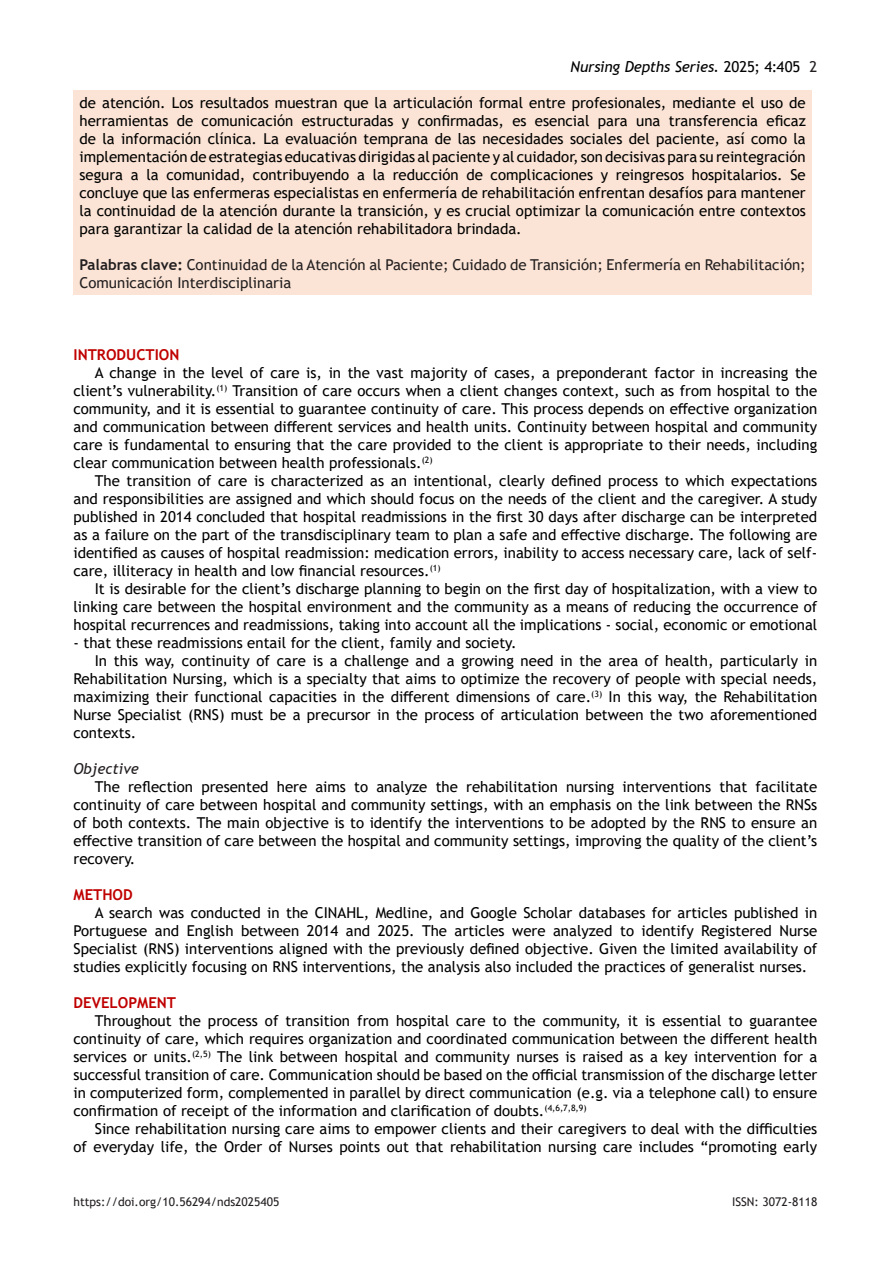
<style>
.page{position:relative;width:893px;height:1263px;background:#fff}
.page>*{position:absolute;margin:0;border:0;box-sizing:border-box;transform-origin:0 0}
.Heading_1{font:15px/18px "Trebuchet MS";color:#000;text-align:justify}
.t1{font:15px/18px "Trebuchet MS";color:#231f20}
.t2{font:italic 15px "Trebuchet MS";letter-spacing:-.01em;color:#000}
.Heading_1-2{font:700 15px "Trebuchet MS";color:#c00000}
.Heading_1-3{font:italic 15px "Trebuchet MS";color:#231f20}
.t3{font:12px "Trebuchet MS";color:#231f20}
.s1{font-style:normal}
.s2{font-style:normal;color:#231f20}
.s3{font-weight:700}
</style>
<div class="page">
<div style="left:74px;top:90px;width:738px;height:204px;background:#fbe4d5"></div>
<p class="t2" style="left:570px;top:58px;width:248px">Nursing Depths Series. <span class="s1">2025; 4:405</span> <span class="s2">2</span></p>
<p class="Heading_1" style="left:80px;top:94px;width:728px">de atención. Los resultados muestran que la articulación formal entre profesionales, mediante el uso de herramientas de comunicación estructuradas y confirmadas, es esencial para una transferencia eficaz de la información clínica. La evaluación temprana de las necesidades sociales del paciente, así como la implementación de estrategias educativas dirigidas al paciente y al cuidador, son decisivas para su reintegración segura a la comunidad, contribuyendo a la reducción de complicaciones y reingresos hospitalarios. Se concluye que las enfermeras especialistas en enfermería de rehabilitación enfrentan desafíos para mantener la continuidad de la atención durante la transición, y es crucial optimizar la comunicación entre contextos para garantizar la calidad de la atención rehabilitadora brindada.</p>
<p class="t1" style="left:80px;top:256px;width:728px"><span class="s3">Palabras clave:</span> Continuidad de la Atención al Paciente; Cuidado de Transición; Enfermería en Rehabilitación;<br>Comunicación Interdisciplinaria</p>
<p class="Heading_1-2" style="left:74px;top:345px;width:107px">INTRODUCTION</p>
<p class="Heading_1" style="left:74px;top:364px;width:745px;text-indent:21px">A change in the level of care is, in the vast majority of cases, a preponderant factor in increasing the client’s vulnerability.<sup>(1)</sup> Transition of care occurs when a client changes context, such as from hospital to the community, and it is essential to guarantee continuity of care. This process depends on effective organization and communication between different services and health units. Continuity between hospital and community care is fundamental to ensuring that the care provided to the client is appropriate to their needs, including clear communication between health professionals.<sup>(2)</sup></p>
<p class="Heading_1" style="left:74px;top:472px;width:745px;text-indent:21px">The transition of care is characterized as an intentional, clearly defined process to which expectations and responsibilities are assigned and which should focus on the needs of the client and the caregiver. A study published in 2014 concluded that hospital readmissions in the first 30 days after discharge can be interpreted as a failure on the part of the transdisciplinary team to plan a safe and effective discharge. The following are identified as causes of hospital readmission: medication errors, inability to access necessary care, lack of self&shy;care, illiteracy in health and low financial resources.<sup>(1)</sup></p>
<p class="Heading_1" style="left:74px;top:580px;width:745px;text-indent:21px">It is desirable for the client’s discharge planning to begin on the first day of hospitalization, with a view to linking care between the hospital environment and the community as a means of reducing the occurrence of hospital recurrences and readmissions, taking into account all the implications - social, economic or emotional</p>
<p class="Heading_1" style="left:74px;top:634px;width:445px">- that these readmissions entail for the client, family and society.</p>
<p class="Heading_1" style="left:74px;top:652px;width:745px;text-indent:21px">In this way, continuity of care is a challenge and a growing need in the area of health, particularly in Rehabilitation Nursing, which is a specialty that aims to optimize the recovery of people with special needs, maximizing their functional capacities in the different dimensions of care.<sup>(3)</sup> In this way, the Rehabilitation Nurse Specialist (RNS) must be a precursor in the process of articulation between the two aforementioned contexts.</p>
<p class="Heading_1-3" style="left:74px;top:760px;width:67px">Objective</p>
<p class="Heading_1" style="left:74px;top:778px;width:745px;text-indent:21px">The reflection presented here aims to analyze the rehabilitation nursing interventions that facilitate continuity of care between hospital and community settings, with an emphasis on the link between the RNSs of both contexts. The main objective is to identify the interventions to be adopted by the RNS to ensure an effective transition of care between the hospital and community settings, improving the quality of the client’s recovery.</p>
<p class="Heading_1-2" style="left:74px;top:885px;width:61px">METHOD</p>
<p class="Heading_1" style="left:74px;top:904px;width:745px;text-indent:21px">A search was conducted in the CINAHL, Medline, and Google Scholar databases for articles published in Portuguese and English between 2014 and 2025. The articles were analyzed to identify Registered Nurse Specialist (RNS) interventions aligned with the previously defined objective. Given the limited availability of studies explicitly focusing on RNS interventions, the analysis also included the practices of generalist nurses.</p>
<p class="Heading_1-2" style="left:74px;top:993px;width:104px">DEVELOPMENT</p>
<p class="Heading_1" style="left:74px;top:1012px;width:745px;text-indent:21px">Throughout the process of transition from hospital care to the community, it is essential to guarantee continuity of care, which requires organization and coordinated communication between the different health services or units.<sup>(2,5)</sup> The link between hospital and community nurses is raised as a key intervention for a successful transition of care. Communication should be based on the official transmission of the discharge letter in computerized form, complemented in parallel by direct communication (e.g. via a telephone call) to ensure confirmation of receipt of the information and clarification of doubts.<sup>(4,6,7,8,9)</sup></p>
<p class="Heading_1" style="left:74px;top:1120px;width:745px;text-align:right">Since rehabilitation nursing care aims to empower clients and their caregivers to deal with the difficulties<br>of everyday life, the Order of Nurses points out that rehabilitation nursing care includes “promoting early</p>
<p class="t3" style="left:74px;top:1194px;width:207px">https://doi.org/10.56294/nds2025405</p>
<p class="t3" style="left:732px;top:1194px;width:87px">ISSN: 3072-8118</p>
</div>
